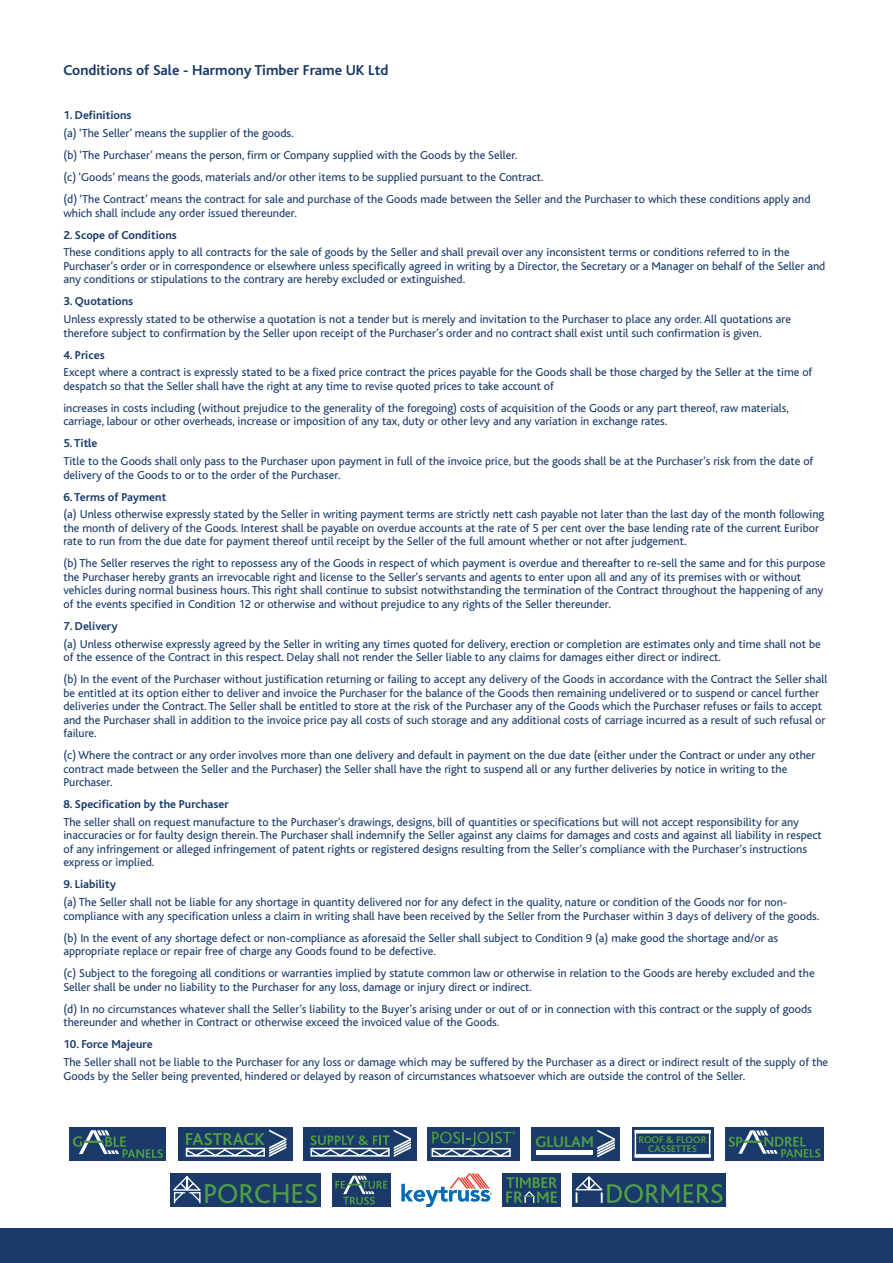
<style>
.page{position:relative;width:893px;height:1263px;background:#fff}
.page>*{position:absolute;margin:0;border:0;box-sizing:border-box;transform-origin:0 0}
.t1{font:28.65px "Bliss";color:#509d44}
.t2{font:700 16.05px "Bliss";color:#509d44}
.t3{font:700 15px "Bliss";color:#193a69}
.t4{font:12px/13.5px "Bliss";color:#193a69}
.t5{font:700 12px "Bliss";color:#193a69}
.t6{font:700 10.2px/8.9px "Bliss";color:#509d44;text-align:center}
</style>
<div class="page">
<div style="left:0;top:1229px;width:893px;height:34px;background:#193a69"></div>
<div style="left:170px;top:1173px;width:151px;height:34px;background:#1a3b6a"></div>
<svg style="left:173px;top:1176px;width:28px;height:28px"></svg>
<div style="left:332px;top:1173px;width:59px;height:34px;background:#1a3b6a"></div>
<svg style="left:335px;top:1176px;width:52px;height:28px"></svg>
<div style="left:572px;top:1173px;width:154px;height:34px;background:#1a3b6a"></div>
<svg style="left:575px;top:1176px;width:147px;height:27px"></svg>
<div style="left:503px;top:1173px;width:58px;height:34px;background:#1a3b6a"></div>
<svg style="left:506px;top:1177px;width:51px;height:26px"></svg>
<svg style="left:401px;top:1173px;width:91px;height:34px"></svg>
<div style="left:725px;top:1127px;width:99px;height:34px;background:#1a3b6a"></div>
<svg style="left:728px;top:1130px;width:92px;height:27px"></svg>
<div style="left:303px;top:1127px;width:114px;height:34px;background:#1a3b6a"></div>
<svg style="left:310px;top:1129px;width:101px;height:28px"></svg>
<div style="left:69px;top:1127px;width:97px;height:34px;background:#1a3b6a"></div>
<svg style="left:73px;top:1130px;width:90px;height:28px"></svg>
<div style="left:427px;top:1127px;width:93px;height:34px;background:#1a3b6a"></div>
<svg style="left:431px;top:1131px;width:84px;height:26px"></svg>
<div style="left:531px;top:1127px;width:89px;height:34px;background:#1a3b6a"></div>
<svg style="left:597px;top:1129px;width:18px;height:28px"></svg>
<div style="left:536px;top:1150px;width:57px;height:5px;background:#fff"></div>
<div style="left:632px;top:1127px;width:81px;height:34px;background:#1a3b6a"></div>
<div style="left:635px;top:1130px;width:75px;height:27px;border:1px solid #fff"></div>
<hr style="left:635px;top:1130px;width:75px;height:3px;background:#fff">
<div style="left:635px;top:1154px;width:75px;height:3px;background:#fff;border:1px solid #fff"></div>
<div style="left:178px;top:1127px;width:115px;height:34px;background:#1a3b6a"></div>
<svg style="left:185px;top:1129px;width:101px;height:28px"></svg>
<p class="t3" style="left:63px;top:63px;width:326px">Conditions of Sale - Harmony Timber Frame UK Ltd</p>
<p class="t5" style="left:63px;top:109px;width:70px">1. Definitions</p>
<p class="t4" style="left:63px;top:122px;width:749px;line-height:22px">(a) ‘The Seller’ means the supplier of the goods.<br>(b) ‘The Purchaser’ means the person, firm or Company supplied with the Goods by the Seller.<br>(c) ‘Goods’ means the goods, materials and/or other items to be supplied pursuant to the Contract.<br>(d) ‘The Contract’ means the contract for sale and purchase of the Goods made between the Seller and the Purchaser to which these conditions apply and</p>
<p class="t4" style="left:63px;top:206px;width:235px">which shall include any order issued thereunder.</p>
<p class="t5" style="left:63px;top:228px;width:115px">2. Scope of Conditions</p>
<p class="t4" style="left:63px;top:246px;width:763px">These conditions apply to all contracts for the sale of goods by the Seller and shall prevail over any inconsistent terms or conditions referred to in the<br>Purchaser’s order or in correspondence or elsewhere unless specifically agreed in writing by a Director, the Secretary or a Manager on behalf of the Seller and any conditions or stipulations to the contrary are hereby excluded or extinguished.</p>
<p class="t5" style="left:63px;top:295px;width:71px">3. Quotations</p>
<p class="t4" style="left:63px;top:313px;width:729px">Unless expressly stated to be otherwise a quotation is not a tender but is merely and invitation to the Purchaser to place any order. All quotations are therefore subject to confirmation by the Seller upon receipt of the Purchaser’s order and no contract shall exist until such confirmation is given.</p>
<p class="t5" style="left:63px;top:348px;width:43px">4. Prices</p>
<p class="t4" style="left:63px;top:366px;width:750px">Except where a contract is expressly stated to be a fixed price contract the prices payable for the Goods shall be those charged by the Seller at the time of despatch so that the Seller shall have the right at any time to revise quoted prices to take account of</p>
<p class="t4" style="left:63px;top:401px;width:727px">increases in costs including (without prejudice to the generality of the foregoing) costs of acquisition of the Goods or any part thereof, raw materials, carriage, labour or other overheads, increase or imposition of any tax, duty or other levy and any variation in exchange rates.</p>
<p class="t5" style="left:63px;top:437px;width:36px">5. Title</p>
<p class="t4" style="left:63px;top:455px;width:751px">Title to the Goods shall only pass to the Purchaser upon payment in full of the invoice price, but the goods shall be at the Purchaser’s risk from the date of delivery of the Goods to or to the order of the Purchaser.</p>
<p class="t5" style="left:63px;top:490px;width:104px">6. Terms of Payment</p>
<p class="t4" style="left:63px;top:508px;width:762px">(a) Unless otherwise expressly stated by the Seller in writing payment terms are strictly nett cash payable not later than the last day of the month following the month of delivery of the Goods. Interest shall be payable on overdue accounts at the rate of 5 per cent over the base lending rate of the current Euribor rate to run from the due date for payment thereof until receipt by the Seller of the full amount whether or not after judgement.</p>
<p class="t4" style="left:63px;top:557px;width:763px">(b) The Seller reserves the right to repossess any of the Goods in respect of which payment is overdue and thereafter to re-sell the same and for this purpose the Purchaser hereby grants an irrevocable right and license to the Seller’s servants and agents to enter upon all and any of its premises with or without vehicles during normal business hours. This right shall continue to subsist notwithstanding the termination of the Contract throughout the happening of any of the events specified in Condition 12 or otherwise and without prejudice to any rights of the Seller thereunder.</p>
<p class="t5" style="left:63px;top:620px;width:56px">7. Delivery</p>
<p class="t4" style="left:63px;top:637px;width:759px">(a) Unless otherwise expressly agreed by the Seller in writing any times quoted for delivery, erection or completion are estimates only and time shall not be of the essence of the Contract in this respect. Delay shall not render the Seller liable to any claims for damages either direct or indirect.</p>
<p class="t4" style="left:63px;top:673px;width:765px">(b) In the event of the Purchaser without justification returning or failing to accept any delivery of the Goods in accordance with the Contract the Seller shall be entitled at its option either to deliver and invoice the Purchaser for the balance of the Goods then remaining undelivered or to suspend or cancel further deliveries under the Contract. The Seller shall be entitled to store at the risk of the Purchaser any of the Goods which the Purchaser refuses or fails to accept and the Purchaser shall in addition to the invoice price pay all costs of such storage and any additional costs of carriage incurred as a result of such refusal or failure.</p>
<p class="t4" style="left:63px;top:749px;width:754px">(c) Where the contract or any order involves more than one delivery and default in payment on the due date (either under the Contract or under any other contract made between the Seller and the Purchaser) the Seller shall have the right to suspend all or any further deliveries by notice in writing to the<br>Purchaser.</p>
<p class="t5" style="left:63px;top:798px;width:167px">8. Specification by the Purchaser</p>
<p class="t4" style="left:63px;top:815px;width:760px">The seller shall on request manufacture to the Purchaser’s drawings, designs, bill of quantities or specifications but will not accept responsibility for any inaccuracies or for faulty design therein. The Purchaser shall indemnify the Seller against any claims for damages and costs and against all liability in respect of any infringement or alleged infringement of patent rights or registered designs resulting from the Seller’s compliance with the Purchaser’s instructions express or implied.</p>
<p class="t5" style="left:63px;top:878px;width:54px">9. Liability</p>
<p class="t4" style="left:63px;top:896px;width:757px">(a) The Seller shall not be liable for any shortage in quantity delivered nor for any defect in the quality, nature or condition of the Goods nor for non&shy;compliance with any specification unless a claim in writing shall have been received by the Seller from the Purchaser within 3 days of delivery of the goods.</p>
<p class="t4" style="left:63px;top:931px;width:716px">(b) In the event of any shortage defect or non-compliance as aforesaid the Seller shall subject to Condition 9 (a) make good the shortage and/or as appropriate replace or repair free of charge any Goods found to be defective.</p>
<p class="t4" style="left:63px;top:967px;width:753px">(c) Subject to the foregoing all conditions or warranties implied by statute common law or otherwise in relation to the Goods are hereby excluded and the<br>Seller shall be under no liability to the Purchaser for any loss, damage or injury direct or indirect.</p>
<p class="t4" style="left:63px;top:1002px;width:750px">(d) In no circumstances whatever shall the Seller’s liability to the Buyer’s arising under or out of or in connection with this contract or the supply of goods thereunder and whether in Contract or otherwise exceed the invoiced value of the Goods.</p>
<p class="t5" style="left:63px;top:1038px;width:91px">10. Force Majeure</p>
<p class="t4" style="left:63px;top:1055px;width:766px">The Seller shall not be liable to the Purchaser for any loss or damage which may be suffered by the Purchaser as a direct or indirect result of the supply of the<br>Goods by the Seller being prevented, hindered or delayed by reason of circumstances whatsoever which are outside the control of the Seller.</p>
<h1 class="t1" style="left:203px;top:1179px;width:116px">PORCHES</h1>
<h2 class="t2" style="left:535px;top:1133px;width:60px">GLULAM</h2>
<p class="t6" style="left:639px;top:1136px;width:69px">ROOF &amp; FLOOR<br>CASSETTES</p>
</div>
